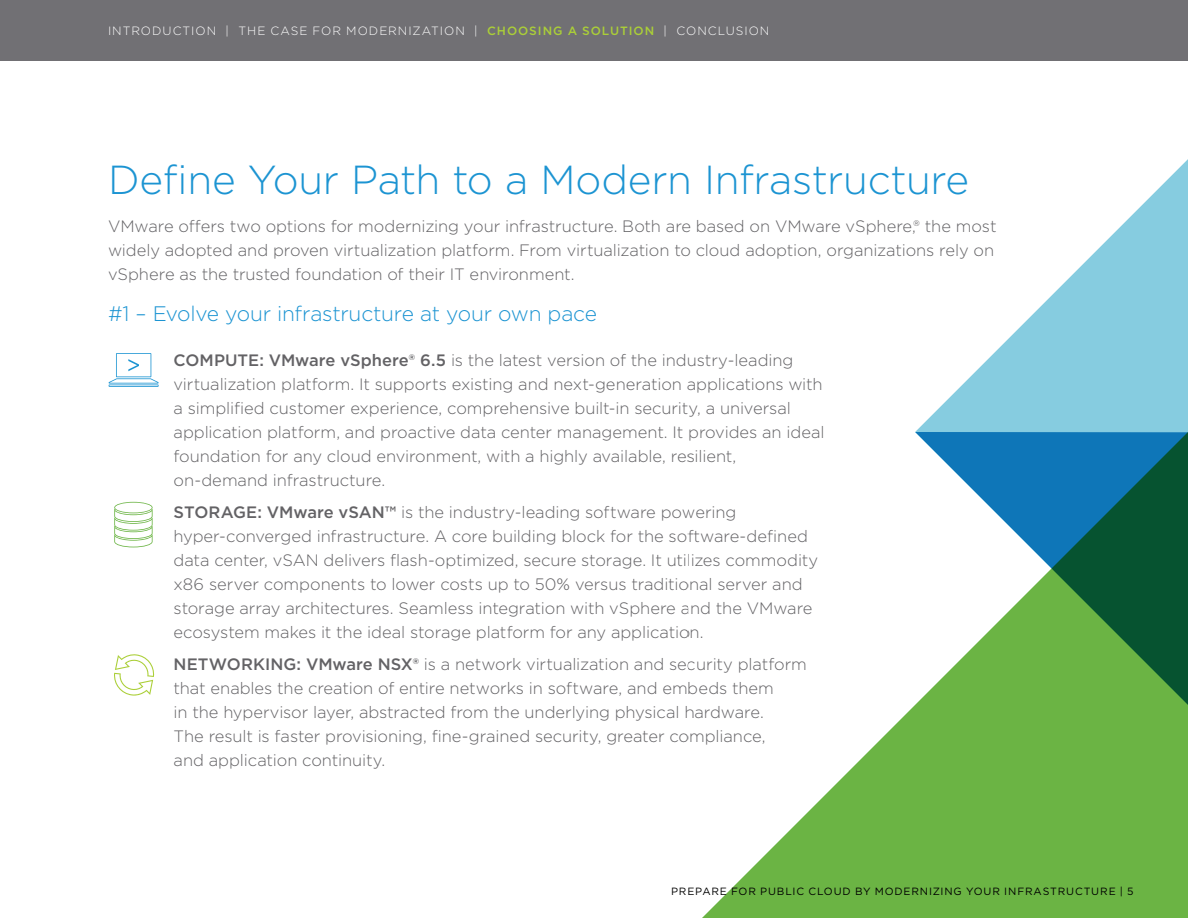
<style>
.page{position:relative;width:1188px;height:918px;background:#fff}
.page>*{position:absolute;margin:0;border:0;box-sizing:border-box;transform-origin:0 0}
.EB-Page_Header{font:300 40.5px "Gotham";letter-spacing:-.01em;color:#1c94d2}
.EB-SUBHEAD-1{font:300 21px "Gotham";letter-spacing:-.015em;color:#1c94d2}
.EB-BODY_TEXT{font:300 16.5px/24px "Gotham";letter-spacing:-.005em;color:#636265}
.EB-_Nav_Text{font:300 12px "Gotham";letter-spacing:.085em;color:#fff}
.t1{font:10.5px "Gotham";letter-spacing:.08em;color:#000}
.s1{font-weight:500;color:#abcf38}
.s2{font-weight:500}
</style>
<div class="page">
<svg style="left:114px;top:502px;width:39px;height:45px"></svg>
<svg style="left:114px;top:654px;width:41px;height:42px"></svg>
<hr style="left:109px;top:384px;width:50px;height:3px;background:#1c94d2">
<svg style="left:109px;top:353px;width:50px;height:31px"></svg>
<svg style="left:929px;top:159px;width:259px;height:259px"></svg>
<svg style="left:702px;top:418px;width:486px;height:500px"></svg>
<svg style="left:915px;top:432px;width:273px;height:286px"></svg>
<div style="left:0;top:0;width:1188px;height:61px;background:#717074"></div>
<p class="EB-_Nav_Text" style="left:108px;top:23px;width:663px">INTRODUCTION | THE CASE FOR MODERNIZATION | <span class="s1">CHOOSING A SOLUTION</span> | CONCLUSION</p>
<p class="EB-Page_Header" style="left:108px;top:154px;width:863px">Define Your Path to a Modern Infrastructure</p>
<p class="EB-BODY_TEXT" style="left:108px;top:214px;width:890px">VMware offers two options for modernizing your infrastructure. Both are based on VMware vSphere,® the most widely adopted and proven virtualization platform. From virtualization to cloud adoption, organizations rely on vSphere as the trusted foundation of their IT environment.</p>
<p class="EB-SUBHEAD-1" style="left:108px;top:300px;width:491px">#1 – Evolve your infrastructure at your own pace</p>
<p class="EB-BODY_TEXT" style="left:174px;top:348px;width:652px"><span class="s2">COMPUTE: VMware vSphere® 6.5</span> is the latest version of the industry-leading virtualization platform. It supports existing and next-generation applications with a simplified customer experience, comprehensive built-in security, a universal application platform, and proactive data center management. It provides an ideal foundation for any cloud environment, with a highly available, resilient, on-demand infrastructure.</p>
<p class="EB-BODY_TEXT" style="left:174px;top:500px;width:646px"><span class="s2">STORAGE: VMware vSAN™</span> is the industry-leading software powering hyper-converged infrastructure. A core building block for the software-defined data center, vSAN delivers flash-optimized, secure storage. It utilizes commodity x86 server components to lower costs up to 50% versus traditional server and storage array architectures. Seamless integration with vSphere and the VMware ecosystem makes it the ideal storage platform for any application.</p>
<p class="EB-BODY_TEXT" style="left:174px;top:652px;width:635px"><span class="s2">NETWORKING: VMware NSX®</span> is a network virtualization and security platform that enables the creation of entire networks in software, and embeds them<br>in the hypervisor layer, abstracted from the underlying physical hardware.<br>The result is faster provisioning, fine-grained security, greater compliance,<br>and application continuity.</p>
<p class="t1" style="left:671px;top:885px;width:464px">PREPARE FOR PUBLIC CLOUD BY MODERNIZING YOUR INFRASTRUCTURE | 5</p>
</div>
